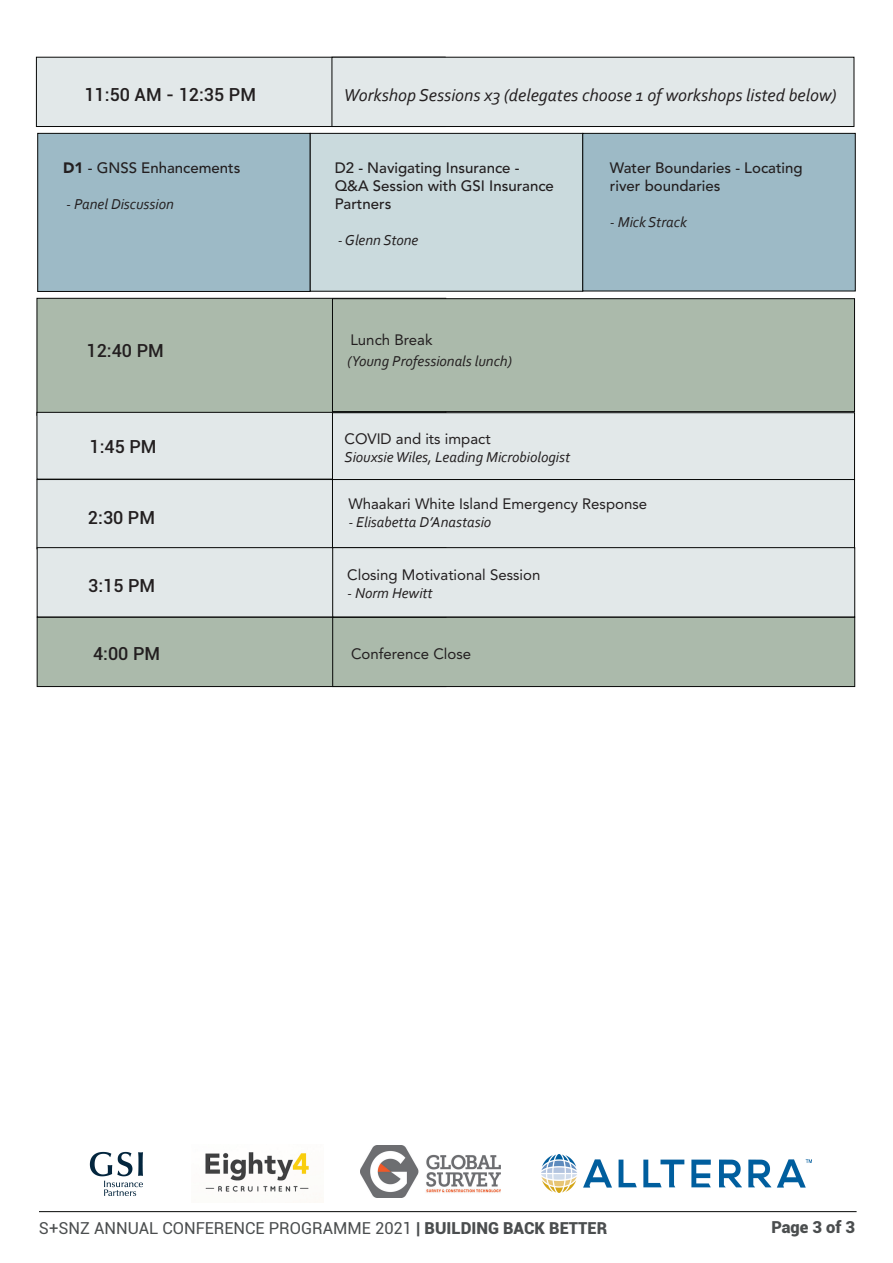
<style>
.page{position:relative;width:893px;height:1263px;background:#fff}
.page>*{position:absolute;margin:0;border:0;box-sizing:border-box;transform-origin:0 0}
.t1{font:italic 18px "Corbel";color:#231f20}
.t2{font:500 18px "Roboto";color:#231f20}
.t3{font:16.5px "Roboto";color:#4b4e4f}
.t4{font:900 16.5px "Roboto";color:#4b4e4f}
.t5{font:italic 15px "Corbel";color:#231f20}
.t6{font:500 15px/18px "Avenir LT Std";color:#231f20}
.t7{font:15px "Avenir LT Std";color:#231f20}
.s1{font-weight:900}
</style>
<div class="page">
<div style="left:36px;top:57px;width:410px;height:70px;background:#e2e8e9;border:1px solid #070807"></div>
<div style="left:332px;top:57px;width:522px;height:70px;background:#e2e8e9;border:1px solid #070807"></div>
<div style="left:37px;top:298px;width:409px;height:118px;background:#abbaab;border:1px solid #070807"></div>
<div style="left:332px;top:298px;width:523px;height:114px;background:#abbaab;border:1px solid #070807"></div>
<div style="left:37px;top:412px;width:409px;height:67px;background:#e2e8e9;border:1px solid #070807"></div>
<div style="left:332px;top:412px;width:523px;height:68px;background:#e2e8e9;border:1px solid #070807"></div>
<div style="left:37px;top:479px;width:409px;height:70px;background:#e2e8e9;border:1px solid #070807"></div>
<div style="left:332px;top:479px;width:523px;height:70px;background:#e2e8e9;border:1px solid #070807"></div>
<div style="left:37px;top:617px;width:409px;height:70px;background:#abbaab;border:1px solid #070807"></div>
<div style="left:332px;top:617px;width:523px;height:70px;background:#abbaab;border:1px solid #070807"></div>
<div style="left:37px;top:133px;width:274px;height:159px;background:#9dbac6;border:1px solid #070807"></div>
<div style="left:310px;top:133px;width:273px;height:159px;background:#cadadd;border:1px solid #070807"></div>
<div style="left:582px;top:133px;width:274px;height:158px;background:#9dbac6;border:1px solid #070807"></div>
<div style="left:37px;top:547px;width:409px;height:70px;background:#e2e8e9;border:1px solid #070807"></div>
<div style="left:332px;top:547px;width:523px;height:70px;background:#e2e8e9;border:1px solid #070807"></div>
<hr style="left:39px;top:1211px;width:818px;height:1px;background:#070807">
<img style="left:205px;top:1152px;width:104px;height:40px">
<img style="left:361px;top:1145px;width:140px;height:52px">
<img style="left:541px;top:1154px;width:270px;height:39px">
<img style="left:89px;top:1151px;width:54px;height:45px">
<p class="t2" style="left:84px;top:82px;width:173px">11:50 AM - 12:35 PM</p>
<p class="t6" style="left:63px;top:159px;width:179px"><span class="s1">D1</span> - GNSS Enhancements</p>
<p class="t5" style="left:66px;top:194px;width:109px">- Panel Discussion</p>
<p class="t2" style="left:86px;top:338px;width:79px">12:40 PM</p>
<p class="t1" style="left:344px;top:84px;width:494px">Workshop Sessions x3 (delegates choose 1 of workshops listed below)</p>
<p class="t6" style="left:335px;top:159px;width:221px">D2 - Navigating Insurance -<br>Q&amp;A Session with GSI Insurance<br>Partners</p>
<p class="t5" style="left:338px;top:230px;width:82px">- Glenn Stone</p>
<p class="t7" style="left:350px;top:331px;width:84px">Lunch Break</p>
<p class="t5" style="left:347px;top:351px;width:166px">(Young Professionals lunch)</p>
<p class="t6" style="left:610px;top:159px;width:194px">Water Boundaries - Locating river boundaries</p>
<p class="t5" style="left:610px;top:212px;width:78px">- Mick Strack</p>
<p class="t2" style="left:89px;top:434px;width:69px">1:45 PM</p>
<p class="t7" style="left:344px;top:430px;width:148px">COVID and its impact</p>
<p class="t5" style="left:344px;top:448px;width:227px">Siouxsie Wiles, Leading Microbiologist</p>
<p class="t2" style="left:88px;top:504px;width:69px">2:30 PM</p>
<p class="t2" style="left:88px;top:573px;width:69px">3:15 PM</p>
<p class="t7" style="left:348px;top:495px;width:300px">Whaakari White Island Emergency Response</p>
<p class="t5" style="left:348px;top:513px;width:144px">- Elisabetta D’Anastasio</p>
<p class="t7" style="left:347px;top:566px;width:195px">Closing Motivational Session</p>
<p class="t5" style="left:347px;top:583px;width:87px">- Norm Hewitt</p>
<p class="t2" style="left:93px;top:641px;width:69px">4:00 PM</p>
<p class="t7" style="left:351px;top:645px;width:122px">Conference Close</p>
<p class="t3" style="left:39px;top:1217px;width:570px">S+SNZ ANNUAL CONFERENCE PROGRAMME 2021 <span class="s1">| BUILDING BACK BETTER</span></p>
<p class="t4" style="left:771px;top:1215px;width:85px">Page 3 of 3</p>
</div>
